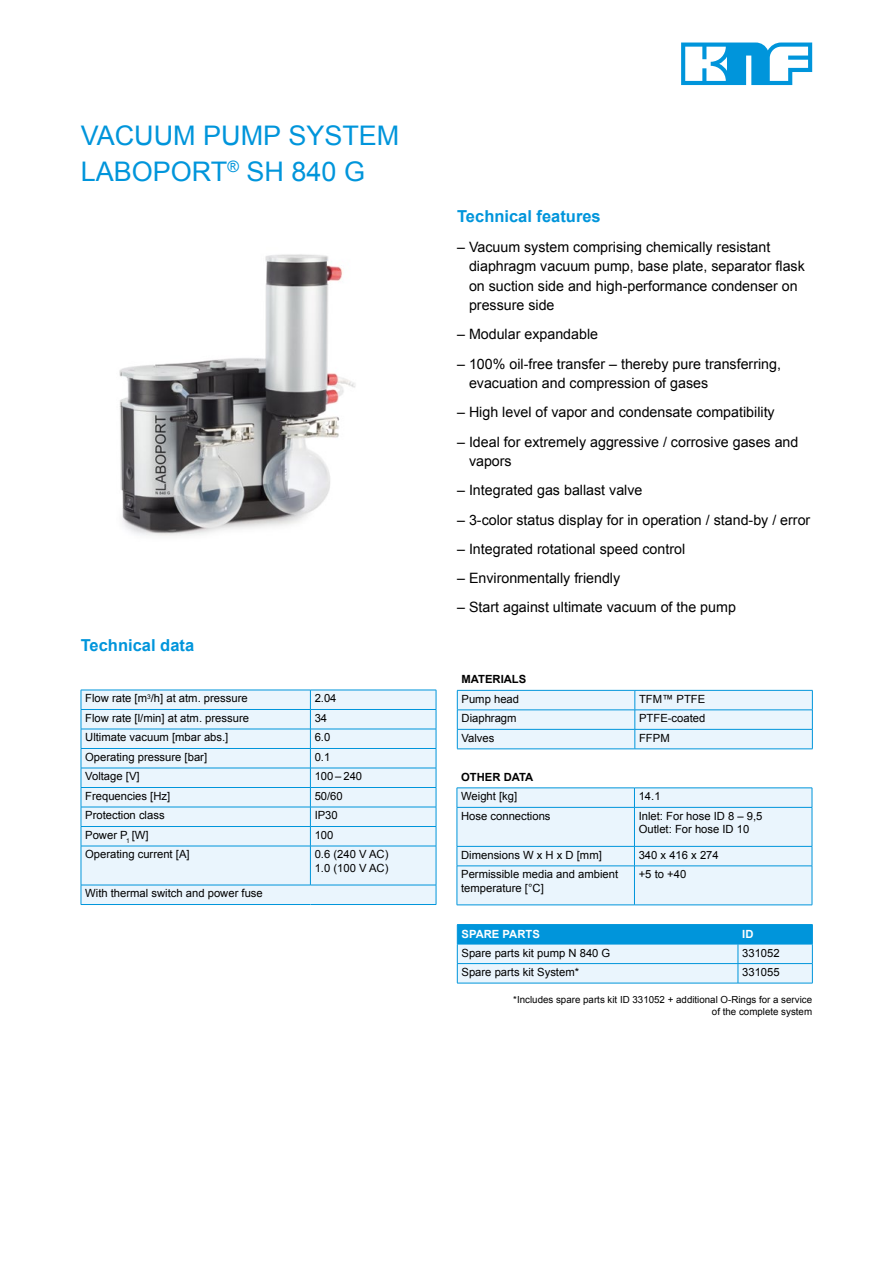
<style>
.page{position:relative;width:893px;height:1263px;background:#fff}
.page>*{position:absolute;margin:0;border:0;box-sizing:border-box;transform-origin:0 0}
.DE_-_Headline{font:27px "Arial";color:#0095db}
.DE_-_Copy_Titel{font:700 16.5px "Arial";color:#0095db}
.DE_-_Copy{font:14.25px/19.5px "Arial";color:#000}
.DE_-_Table_Subtitle_Copy{font:11.25px "Arial";color:#000}
.DE_-_Table_Title{font:700 11.25px "Arial";color:#000}
.DE_-_Table_Title-2{font:700 11.25px "Arial";color:#fff}
.t1{font:9.75px "Arial";color:#000}
</style>
<div class="page">
<svg style="left:681px;top:43px;width:131px;height:42px"></svg>
<img style="left:119px;top:254px;width:236px;height:282px">
<div style="left:82px;top:691px;width:354px;height:213px;background:#eaf5fd"></div>
<hr style="left:81px;top:690px;width:229px;height:1px;background:#0095db">
<hr style="left:310px;top:690px;width:126px;height:1px;background:#0095db">
<hr style="left:81px;top:709px;width:229px;height:1px;background:#0095db">
<hr style="left:310px;top:709px;width:126px;height:1px;background:#0095db">
<hr style="left:81px;top:729px;width:229px;height:1px;background:#0095db">
<hr style="left:310px;top:729px;width:126px;height:1px;background:#0095db">
<hr style="left:81px;top:748px;width:229px;height:1px;background:#0095db">
<hr style="left:310px;top:748px;width:126px;height:1px;background:#0095db">
<hr style="left:81px;top:768px;width:229px;height:1px;background:#0095db">
<hr style="left:310px;top:768px;width:126px;height:1px;background:#0095db">
<hr style="left:81px;top:787px;width:229px;height:1px;background:#0095db">
<hr style="left:310px;top:787px;width:126px;height:1px;background:#0095db">
<hr style="left:81px;top:807px;width:229px;height:1px;background:#0095db">
<hr style="left:310px;top:807px;width:126px;height:1px;background:#0095db">
<hr style="left:81px;top:826px;width:229px;height:1px;background:#0095db">
<svg style="left:81px;top:690px;width:1px;height:156px"></svg>
<hr style="left:310px;top:826px;width:126px;height:1px;background:#0095db">
<svg style="left:310px;top:690px;width:1px;height:156px"></svg>
<svg style="left:436px;top:690px;width:1px;height:156px"></svg>
<hr style="left:81px;top:846px;width:229px;height:1px;background:#0095db">
<hr style="left:81px;top:846px;width:1px;height:39px;background:#0095db">
<hr style="left:310px;top:846px;width:126px;height:1px;background:#0095db">
<hr style="left:310px;top:846px;width:1px;height:39px;background:#0095db">
<hr style="left:436px;top:846px;width:1px;height:39px;background:#0095db">
<hr style="left:81px;top:885px;width:229px;height:1px;background:#0095db">
<svg style="left:81px;top:885px;width:1px;height:19px"></svg>
<hr style="left:310px;top:885px;width:126px;height:1px;background:#0095db">
<svg style="left:436px;top:885px;width:1px;height:19px"></svg>
<hr style="left:81px;top:904px;width:229px;height:1px;background:#0095db">
<hr style="left:310px;top:904px;width:126px;height:1px;background:#0095db">
<svg style="left:457px;top:690px;width:356px;height:59px;background:#daeefa"></svg>
<hr style="left:457px;top:749px;width:178px;height:1px;background:#0095db">
<hr style="left:635px;top:749px;width:178px;height:1px;background:#0095db">
<div style="left:457px;top:788px;width:356px;height:117px;background:#eaf5fd"></div>
<hr style="left:457px;top:866px;width:177px;height:1px;background:#0095db">
<hr style="left:457px;top:866px;width:1px;height:39px;background:#0095db">
<hr style="left:634px;top:866px;width:178px;height:1px;background:#0095db">
<hr style="left:634px;top:866px;width:1px;height:39px;background:#0095db">
<hr style="left:812px;top:866px;width:1px;height:39px;background:#0095db">
<hr style="left:457px;top:905px;width:177px;height:1px;background:#0095db">
<hr style="left:634px;top:905px;width:178px;height:1px;background:#0095db">
<svg style="left:457px;top:924px;width:356px;height:59px;background:#91d0f0"></svg>
<hr style="left:457px;top:983px;width:281px;height:1px;background:#0095db">
<hr style="left:738px;top:983px;width:75px;height:1px;background:#0095db">
<p class="DE_-_Headline" style="left:81px;top:118px;width:320px">VACUUM PUMP SYSTEM</p>
<p class="DE_-_Headline" style="left:81px;top:154px;width:286px">LABOPORT<sup>®</sup> SH 840 G</p>
<p class="DE_-_Copy_Titel" style="left:81px;top:635px;width:115px">Technical data</p>
<p class="DE_-_Table_Subtitle_Copy" style="left:85px;top:691px;width:164px">Flow rate [m<sup>3</sup>/h] at atm. pressure</p>
<p class="DE_-_Table_Subtitle_Copy" style="left:315px;top:691px;width:23px">2.04</p>
<p class="DE_-_Table_Subtitle_Copy" style="left:85px;top:711px;width:165px">Flow rate [l/min] at atm. pressure</p>
<p class="DE_-_Table_Subtitle_Copy" style="left:315px;top:711px;width:14px">34</p>
<p class="DE_-_Table_Subtitle_Copy" style="left:85px;top:730px;width:145px">Ultimate vacuum [mbar abs.]</p>
<p class="DE_-_Table_Subtitle_Copy" style="left:315px;top:730px;width:17px">6.0</p>
<p class="DE_-_Table_Subtitle_Copy" style="left:85px;top:750px;width:123px">Operating pressure [bar]</p>
<p class="DE_-_Table_Subtitle_Copy" style="left:315px;top:750px;width:17px">0.1</p>
<p class="DE_-_Table_Subtitle_Copy" style="left:85px;top:769px;width:56px">Voltage [V]</p>
<p class="DE_-_Table_Subtitle_Copy" style="left:315px;top:769px;width:49px">100 ‒ 240</p>
<p class="DE_-_Table_Subtitle_Copy" style="left:85px;top:789px;width:87px">Frequencies [Hz]</p>
<p class="DE_-_Table_Subtitle_Copy" style="left:315px;top:789px;width:30px">50/60</p>
<p class="DE_-_Table_Subtitle_Copy" style="left:85px;top:808px;width:81px">Protection class</p>
<p class="DE_-_Table_Subtitle_Copy" style="left:315px;top:808px;width:25px">IP30</p>
<p class="DE_-_Table_Subtitle_Copy" style="left:85px;top:828px;width:65px">Power P<sub>1</sub> [W]</p>
<p class="DE_-_Table_Subtitle_Copy" style="left:315px;top:828px;width:20px">100</p>
<p class="DE_-_Table_Subtitle_Copy" style="left:85px;top:847px;width:106px">Operating current [A]</p>
<p class="DE_-_Table_Subtitle_Copy" style="left:315px;top:847px;width:75px">0.6 (240 V AC)</p>
<p class="DE_-_Table_Subtitle_Copy" style="left:315px;top:861px;width:75px">1.0 (100 V AC)</p>
<p class="DE_-_Table_Subtitle_Copy" style="left:85px;top:886px;width:179px">With thermal switch and power fuse</p>
<p class="DE_-_Copy_Titel" style="left:457px;top:206px;width:145px">Technical features</p>
<p class="DE_-_Copy" style="left:469px;top:237px;width:337px;text-indent:-12px">– Vacuum system comprising chemically resistant diaphragm vacuum pump, base plate, separator flask on suction side and high-performance condenser on pressure side</p>
<p class="DE_-_Copy" style="left:457px;top:325px;width:142px">– Modular expandable</p>
<p class="DE_-_Copy" style="left:469px;top:354px;width:314px;text-indent:-12px">– 100% oil-free transfer – thereby pure transferring, evacuation and compression of gases</p>
<p class="DE_-_Copy" style="left:457px;top:403px;width:319px">– High level of vapor and condensate compatibility</p>
<p class="DE_-_Copy" style="left:469px;top:432px;width:331px;text-indent:-12px">– Ideal for extremely aggressive / corrosive gases and vapors</p>
<p class="DE_-_Copy" style="left:457px;top:481px;width:187px">– Integrated gas ballast valve</p>
<p class="DE_-_Copy" style="left:457px;top:510px;width:355px">– 3-color status display for in operation / stand-by / error</p>
<p class="DE_-_Copy" style="left:457px;top:539px;width:230px">– Integrated rotational speed control</p>
<p class="DE_-_Copy" style="left:457px;top:568px;width:165px">– Environmentally friendly</p>
<p class="DE_-_Copy" style="left:457px;top:598px;width:280px">– Start against ultimate vacuum of the pump</p>
<p class="DE_-_Table_Title" style="left:462px;top:672px;width:66px">MATERIALS</p>
<p class="DE_-_Table_Subtitle_Copy" style="left:462px;top:691px;width:59px">Pump head</p>
<p class="DE_-_Table_Subtitle_Copy" style="left:639px;top:691px;width:68px">TFM™ PTFE</p>
<p class="DE_-_Table_Subtitle_Copy" style="left:462px;top:711px;width:57px">Diaphragm</p>
<p class="DE_-_Table_Subtitle_Copy" style="left:639px;top:711px;width:68px">PTFE-coated</p>
<p class="DE_-_Table_Subtitle_Copy" style="left:462px;top:730px;width:34px">Valves</p>
<p class="DE_-_Table_Subtitle_Copy" style="left:639px;top:730px;width:32px">FFPM</p>
<p class="DE_-_Table_Title" style="left:461px;top:769px;width:74px">OTHER DATA</p>
<p class="DE_-_Table_Subtitle_Copy" style="left:461px;top:789px;width:58px">Weight [kg]</p>
<p class="DE_-_Table_Subtitle_Copy" style="left:639px;top:789px;width:23px">14.1</p>
<p class="DE_-_Table_Subtitle_Copy" style="left:461px;top:808px;width:91px">Hose connections</p>
<p class="DE_-_Table_Subtitle_Copy" style="left:639px;top:808px;width:125px">Inlet: For hose ID 8 ‒ 9,5</p>
<p class="DE_-_Table_Subtitle_Copy" style="left:639px;top:822px;width:112px">Outlet: For hose ID 10</p>
<p class="DE_-_Table_Subtitle_Copy" style="left:461px;top:847px;width:142px">Dimensions W x H x D [mm]</p>
<p class="DE_-_Table_Subtitle_Copy" style="left:639px;top:847px;width:82px">340 x 416 x 274</p>
<p class="DE_-_Table_Subtitle_Copy" style="left:461px;top:867px;width:158px">Permissible media and ambient</p>
<p class="DE_-_Table_Subtitle_Copy" style="left:461px;top:880px;width:84px">temperature [°C]</p>
<p class="DE_-_Table_Subtitle_Copy" style="left:639px;top:867px;width:49px">+5 to +40</p>
<p class="DE_-_Table_Title-2" style="left:462px;top:927px;width:80px">SPARE PARTS</p>
<p class="DE_-_Table_Title-2" style="left:742px;top:927px;width:13px">ID</p>
<p class="DE_-_Table_Subtitle_Copy" style="left:462px;top:945px;width:150px">Spare parts kit pump N 840 G</p>
<p class="DE_-_Table_Subtitle_Copy" style="left:742px;top:945px;width:39px">331052</p>
<p class="DE_-_Table_Subtitle_Copy" style="left:462px;top:965px;width:119px">Spare parts kit System*</p>
<p class="DE_-_Table_Subtitle_Copy" style="left:742px;top:965px;width:39px">331055</p>
<p class="t1" style="left:513px;top:993px;width:300px">*Includes spare parts kit ID 331052 + additional O-Rings for a service</p>
<p class="t1" style="left:712px;top:1005px;width:102px">of the complete system</p>
</div>
